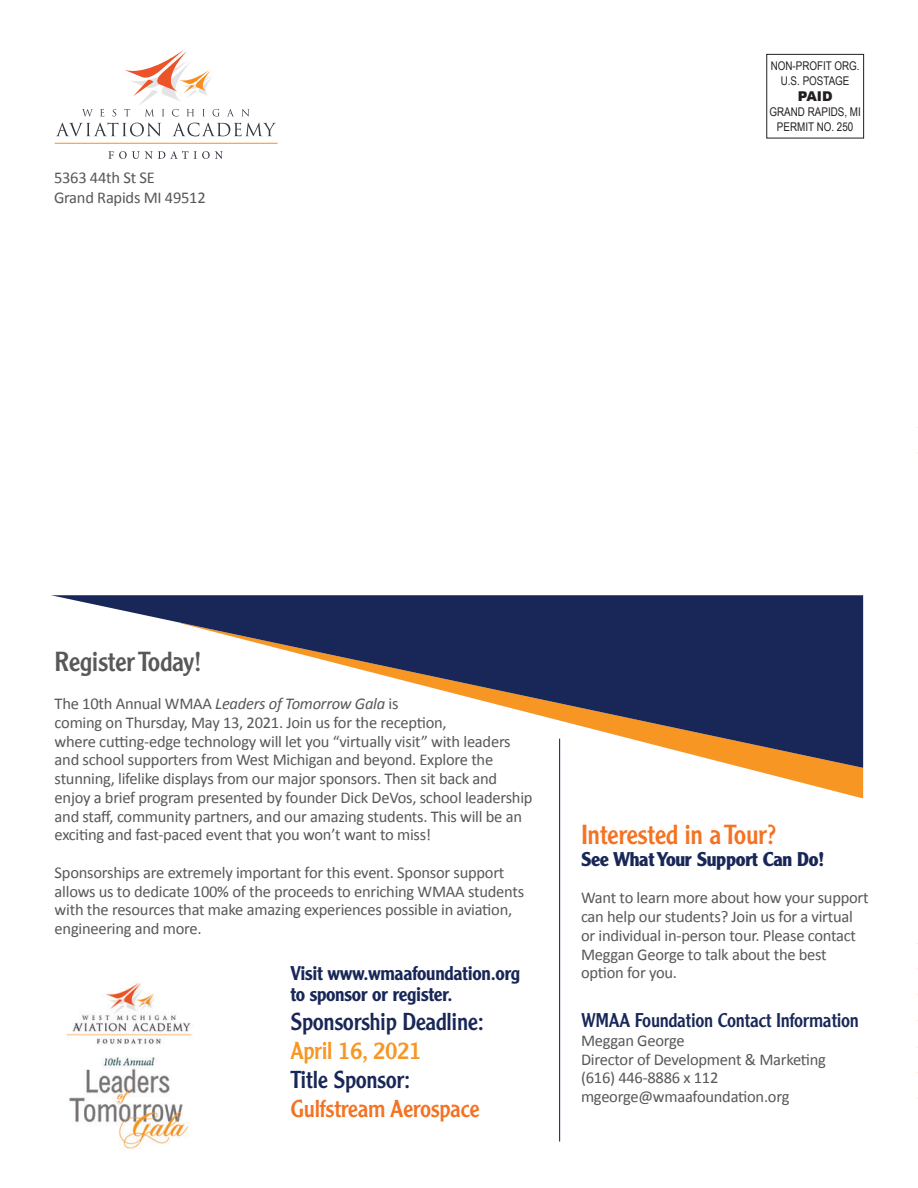
<style>
.page{position:relative;width:918px;height:1188px;background:#fff}
.page>*{position:absolute;margin:0;border:0;box-sizing:border-box;transform-origin:0 0}
.t1{font:27px "Clearface Gothic LH";letter-spacing:-.015em;color:#f47323}
.t2{font:27px "Clearface Gothic LH";letter-spacing:-.015em;color:#58585a}
.t3{font:24px/28.8px "Clearface Gothic LH";letter-spacing:-.015em;color:#182757}
.t4{font:500 19.5px/21px "Clearface Gothic LH";letter-spacing:-.015em;color:#182757}
.t5{font:19.5px "Clearface Gothic LH";letter-spacing:-.015em;color:#182757}
.t6{font:700 19.5px "Clearface Gothic LH";letter-spacing:-.015em;color:#182757}
.t7{font:16.5px/18.8px "Calibri";letter-spacing:-.015em;color:#58585a}
.t8{font:900 13.5px "Arial";color:#231f20}
.t9{font:12px/15px "Arial Narrow";color:#231f20;text-align:center}
.s1{font-style:italic}
.s2{color:#f79623}
.s3{color:#f47323}
</style>
<div class="page">
<svg style="left:560px;top:768px;width:303px;height:30px"></svg>
<svg style="left:51px;top:595px;width:812px;height:173px"></svg>
<hr style="left:559px;top:739px;width:1px;height:403px;background:#182757">
<svg style="left:56px;top:123px;width:105px;height:13px"></svg>
<svg style="left:172px;top:123px;width:104px;height:13px"></svg>
<svg style="left:82px;top:109px;width:11px;height:8px"></svg>
<svg style="left:100px;top:109px;width:4px;height:7px"></svg>
<svg style="left:113px;top:109px;width:3px;height:8px"></svg>
<svg style="left:124px;top:50px;width:96px;height:67px"></svg>
<svg style="left:227px;top:109px;width:7px;height:7px"></svg>
<svg style="left:242px;top:109px;width:7px;height:7px"></svg>
<svg style="left:108px;top:151px;width:115px;height:8px"></svg>
<hr style="left:55px;top:143px;width:223px;height:1px;background:#f68f1e">
<img style="left:66px;top:983px;width:126px;height:166px">
<div style="left:766px;top:54px;width:98px;height:84px;border:1px solid #231f20"></div>
<p class="t7" style="left:54px;top:167px;width:153px;line-height:19.5px">5363 44th St SE<br>Grand Rapids MI 49512</p>
<p class="t9" style="left:771px;top:58px;width:90px">NON-PROFIT ORG.<br>U.S. POSTAGE</p>
<p class="t8" style="left:798px;top:87px;width:36px">PAID</p>
<p class="t9" style="left:770px;top:104px;width:93px">GRAND RAPIDS, MI<br>PERMIT NO. 250</p>
<p class="t2" style="left:55px;top:644px;width:149px">Register Today!</p>
<p class="t7" style="left:55px;top:694px;width:479px">The 10th Annual WMAA <span class="s1">Leaders of Tomorrow Gala</span> is<br>coming on Thursday, May 13, 2021. Join us for the reception,<br>where cutting-edge technology will let you “virtually visit” with leaders and school supporters from West Michigan and beyond. Explore the stunning, lifelike displays from our major sponsors. Then sit back and enjoy a brief program presented by founder Dick DeVos, school leadership and staff, community partners, and our amazing students. This will be an exciting and fast-paced event that you won’t want to miss!</p>
<p class="t7" style="left:55px;top:862px;width:471px">Sponsorships are extremely important for this event. Sponsor support allows us to dedicate 100% of the proceeds to enriching WMAA students with the resources that make amazing experiences possible in aviation, engineering and more.</p>
<p class="t4" style="left:291px;top:963px;width:231px">Visit www.wmaafoundation.org to sponsor or register.</p>
<p class="t3" style="left:291px;top:1007px;width:195px">Sponsorship Deadline:<br><span class="s2">April 16, 2021<br></span>Title Sponsor:<br><span class="s3">Gulfstream Aerospace</span></p>
<p class="t1" style="left:581px;top:817px;width:196px">Interested in a Tour?</p>
<p class="t6" style="left:581px;top:848px;width:245px">See What Your Support Can Do!</p>
<p class="t7" style="left:581px;top:888px;width:289px">Want to learn more about how your support can help our students? Join us for a virtual or individual in-person tour. Please contact Meggan George to talk about the best option for you.</p>
<p class="t5" style="left:581px;top:1008px;width:279px">WMAA Foundation Contact Information</p>
<p class="t7" style="left:581px;top:1030px;width:247px">Meggan George<br>Director of Development &amp; Marketing (616) 446-8886 x 112 mgeorge@wmaafoundation.org</p>
</div>
